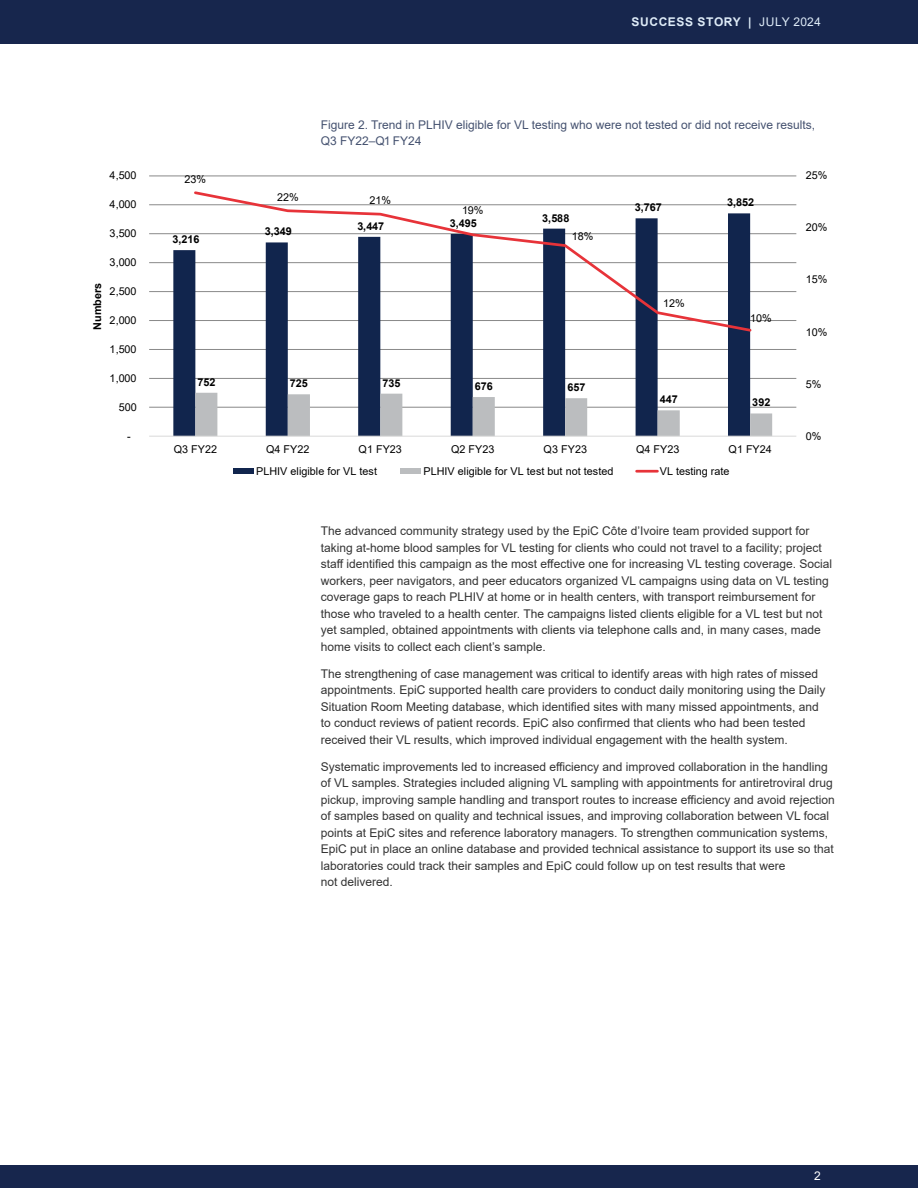
<style>
.page{position:relative;width:918px;height:1188px;background:#fff}
.page>*{position:absolute;margin:0;border:0;box-sizing:border-box;transform-origin:0 0}
.body{font:12px/16.5px "Arial";color:#333}
.body-2{font:12px/16.5px "Arial";color:#455270}
.t1{font:700 12px "Arial";letter-spacing:.055em;color:#deebf7}
.t2{font:12px "Arial";color:#fff}
.t3{font:10.8px "Arial";color:#000}
.t4{font:700 10.8px "Arial";color:#000}
.s1{font-weight:400}
</style>
<div class="page">
<div style="left:0;top:0;width:918px;height:44px;background:#17264d"></div>
<div style="left:0;top:1166px;width:918px;height:22px;background:#17264d"></div>
<hr style="left:149px;top:407px;width:647px;height:1px;background:#898989">
<hr style="left:149px;top:378px;width:647px;height:1px;background:#898989">
<hr style="left:149px;top:349px;width:647px;height:1px;background:#898989">
<hr style="left:149px;top:320px;width:647px;height:1px;background:#898989">
<hr style="left:149px;top:291px;width:647px;height:1px;background:#898989">
<hr style="left:149px;top:262px;width:647px;height:1px;background:#898989">
<hr style="left:149px;top:233px;width:647px;height:1px;background:#898989">
<hr style="left:149px;top:205px;width:647px;height:1px;background:#898989">
<hr style="left:149px;top:176px;width:647px;height:1px;background:#898989">
<svg style="left:173px;top:233px;width:577px;height:203px"></svg>
<svg style="left:195px;top:393px;width:577px;height:43px"></svg>
<hr style="left:149px;top:436px;width:647px;height:1px;background:#d9d9d9">
<svg style="left:192px;top:191px;width:561px;height:142px"></svg>
<div style="left:233px;top:468px;width:21px;height:6px;background:#11254d"></div>
<div style="left:400px;top:468px;width:21px;height:6px;background:#bbbdbf"></div>
<hr style="left:637px;top:470px;width:20px;height:3px;background:#e73339">
<p class="t4" style="left:90px;top:330px;width:48px;rotate:-90deg">Numbers</p>
<p class="t3" style="left:110px;top:168px;width:29px">4,500</p>
<p class="t3" style="left:110px;top:197px;width:29px">4,000</p>
<p class="t3" style="left:110px;top:226px;width:29px">3,500</p>
<p class="t3" style="left:110px;top:255px;width:29px">3,000</p>
<p class="t3" style="left:110px;top:284px;width:29px">2,500</p>
<p class="t3" style="left:110px;top:313px;width:29px">2,000</p>
<p class="t3" style="left:110px;top:342px;width:29px">1,500</p>
<p class="t3" style="left:110px;top:371px;width:29px">1,000</p>
<p class="t3" style="left:119px;top:400px;width:20px">500</p>
<p class="t3" style="left:127px;top:428px;width:5px">-</p>
<p class="t1" style="left:631px;top:13px;width:191px">SUCCESS STORY | <span class="s1">JULY 2024</span></p>
<p class="t3" style="left:185px;top:172px;width:23px">23%</p>
<p class="t4" style="left:172px;top:232px;width:29px">3,216</p>
<p class="body-2" style="left:321px;top:116px;width:496px">Figure 2. Trend in PLHIV eligible for VL testing who were not tested or did not receive results,<br>Q3 FY22–Q1 FY24</p>
<p class="t3" style="left:806px;top:168px;width:23px">25%</p>
<p class="t3" style="left:277px;top:190px;width:23px">22%</p>
<p class="t3" style="left:370px;top:193px;width:23px">21%</p>
<p class="t3" style="left:462px;top:202px;width:23px">19%</p>
<p class="t4" style="left:265px;top:224px;width:29px">3,349</p>
<p class="t4" style="left:357px;top:218px;width:28px">3,447</p>
<p class="t4" style="left:450px;top:216px;width:28px">3,495</p>
<p class="t4" style="left:542px;top:210px;width:29px">3,588</p>
<p class="t3" style="left:572px;top:229px;width:23px">18%</p>
<p class="t4" style="left:635px;top:200px;width:29px">3,767</p>
<p class="t4" style="left:727px;top:195px;width:29px">3,852</p>
<p class="t3" style="left:806px;top:220px;width:23px">20%</p>
<p class="t3" style="left:806px;top:272px;width:23px">15%</p>
<p class="t3" style="left:663px;top:296px;width:23px">12%</p>
<p class="t3" style="left:750px;top:311px;width:23px">10%</p>
<p class="t3" style="left:806px;top:324px;width:23px">10%</p>
<p class="t4" style="left:197px;top:374px;width:20px">752</p>
<p class="t4" style="left:290px;top:376px;width:20px">725</p>
<p class="t4" style="left:382px;top:375px;width:19px">735</p>
<p class="t4" style="left:475px;top:379px;width:19px">676</p>
<p class="t4" style="left:567px;top:380px;width:20px">657</p>
<p class="t4" style="left:660px;top:392px;width:20px">447</p>
<p class="t4" style="left:752px;top:395px;width:20px">392</p>
<p class="t3" style="left:174px;top:441px;width:45px">Q3 FY22</p>
<p class="t3" style="left:266px;top:441px;width:45px">Q4 FY22</p>
<p class="t3" style="left:359px;top:441px;width:45px">Q1 FY23</p>
<p class="t3" style="left:451px;top:441px;width:45px">Q2 FY23</p>
<p class="t3" style="left:544px;top:441px;width:45px">Q3 FY23</p>
<p class="t3" style="left:636px;top:441px;width:45px">Q4 FY23</p>
<p class="t3" style="left:729px;top:441px;width:45px">Q1 FY24</p>
<p class="t3" style="left:256px;top:463px;width:122px">PLHIV eligible for VL test</p>
<p class="t3" style="left:423px;top:463px;width:191px">PLHIV eligible for VL test but not tested</p>
<p class="t3" style="left:660px;top:463px;width:71px">VL testing rate</p>
<p class="t3" style="left:806px;top:376px;width:17px">5%</p>
<p class="t3" style="left:806px;top:428px;width:17px">0%</p>
<p class="body" style="left:321px;top:523px;width:513px">The advanced community strategy used by the EpiC Côte d’Ivoire team provided support for taking at-home blood samples for VL testing for clients who could not travel to a facility; project staff identified this campaign as the most effective one for increasing VL testing coverage. Social workers, peer navigators, and peer educators organized VL campaigns using data on VL testing coverage gaps to reach PLHIV at home or in health centers, with transport reimbursement for those who traveled to a health center. The campaigns listed clients eligible for a VL test but not yet sampled, obtained appointments with clients via telephone calls and, in many cases, made home visits to collect each client’s sample.</p>
<p class="body" style="left:321px;top:665px;width:506px">The strengthening of case management was critical to identify areas with high rates of missed appointments. EpiC supported health care providers to conduct daily monitoring using the Daily Situation Room Meeting database, which identified sites with many missed appointments, and to conduct reviews of patient records. EpiC also confirmed that clients who had been tested received their VL results, which improved individual engagement with the health system.</p>
<p class="body" style="left:321px;top:758px;width:515px">Systematic improvements led to increased efficiency and improved collaboration in the handling of VL samples. Strategies included aligning VL sampling with appointments for antiretroviral drug pickup, improving sample handling and transport routes to increase efficiency and avoid rejection of samples based on quality and technical issues, and improving collaboration between VL focal points at EpiC sites and reference laboratory managers. To strengthen communication systems, EpiC put in place an online database and provided technical assistance to support its use so that laboratories could track their samples and EpiC could follow up on test results that were<br>not delivered.</p>
<p class="t2" style="left:814px;top:1168px;width:8px">2</p>
</div>
